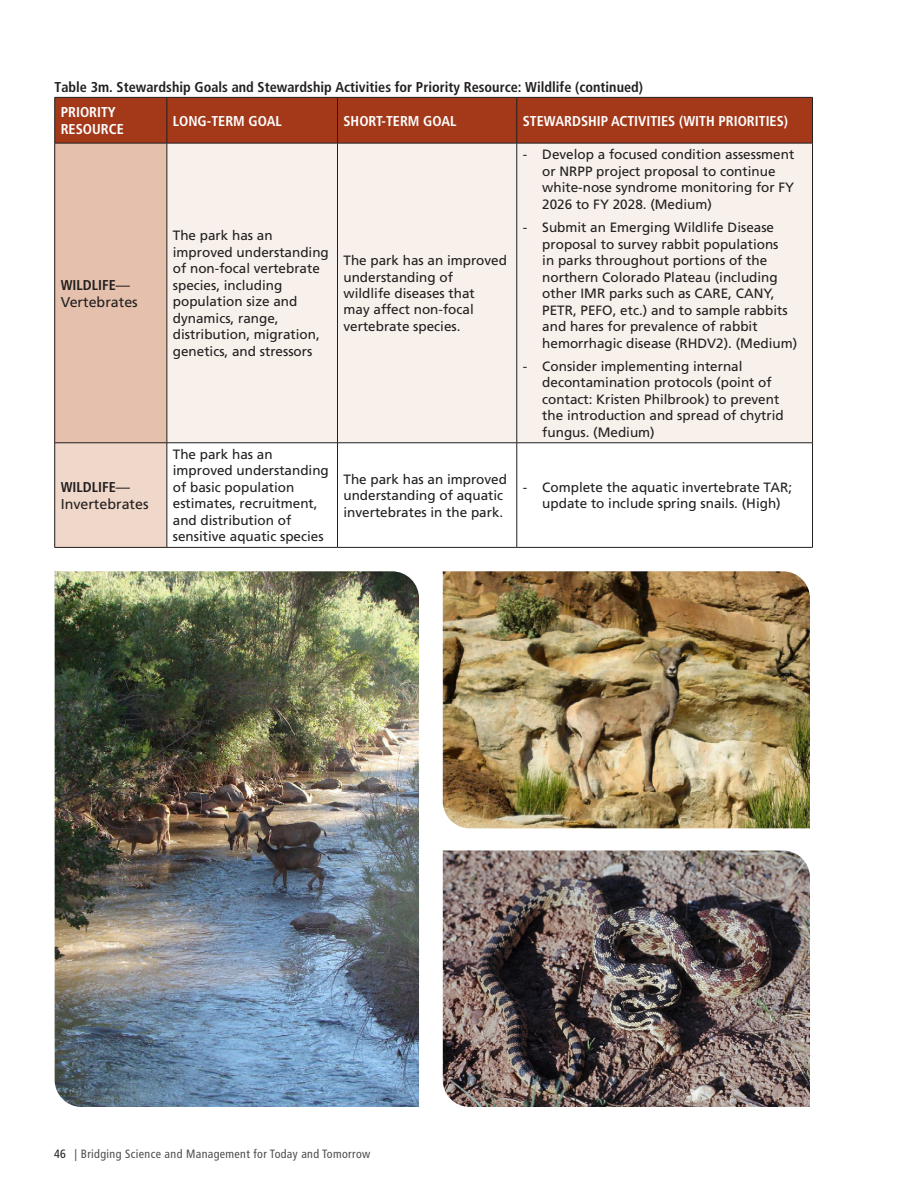
<style>
.page{position:relative;width:918px;height:1188px;background:#fff}
.page>*{position:absolute;margin:0;border:0;box-sizing:border-box;transform-origin:0 0}
.t1{font:700 condensed 14.25px "Frutiger LT Std";color:#231f20}
.t2{font:700 condensed 14.25px/17.2px "Frutiger LT Std";color:#fff}
.t3{font:14.25px/17.2px "Frutiger LT Std";color:#231f20}
.t4{font:13.5px/16.5px "Frutiger LT Std";color:#231f20}
.t5{font:condensed 12px "Frutiger LT Std";letter-spacing:.03em;color:#4b4c4d}
.s1{font-weight:700;font-stretch:condensed}
.s2{color:#231f20}
</style>
<div class="page">
<div style="left:55px;top:98px;width:757px;height:45px;background:#a4391a"></div>
<div style="left:55px;top:143px;width:112px;height:300px;background:#e5c1ad"></div>
<div style="left:168px;top:144px;width:644px;height:299px;background:#f7f0eb"></div>
<div style="left:55px;top:443px;width:112px;height:104px;background:#efd7c9"></div>
<hr style="left:55px;top:97px;width:112px;height:1px;background:#231f20">
<hr style="left:54px;top:98px;width:1px;height:45px;background:#231f20">
<hr style="left:167px;top:97px;width:171px;height:1px;background:#231f20">
<hr style="left:167px;top:98px;width:1px;height:45px;background:#231f20">
<hr style="left:338px;top:97px;width:179px;height:1px;background:#231f20">
<hr style="left:337px;top:98px;width:1px;height:45px;background:#231f20">
<hr style="left:517px;top:97px;width:296px;height:1px;background:#231f20">
<hr style="left:517px;top:98px;width:1px;height:45px;background:#231f20">
<hr style="left:812px;top:98px;width:1px;height:45px;background:#231f20">
<hr style="left:55px;top:143px;width:112px;height:1px;background:#231f20">
<hr style="left:167px;top:143px;width:171px;height:1px;background:#231f20">
<hr style="left:338px;top:143px;width:179px;height:1px;background:#231f20">
<hr style="left:337px;top:143px;width:1px;height:300px;background:#231f20">
<hr style="left:517px;top:143px;width:296px;height:1px;background:#231f20">
<hr style="left:517px;top:143px;width:1px;height:300px;background:#231f20">
<hr style="left:812px;top:143px;width:1px;height:300px;background:#231f20">
<hr style="left:54px;top:443px;width:1px;height:104px;background:#231f20">
<hr style="left:167px;top:443px;width:171px;height:1px;background:#231f20">
<hr style="left:167px;top:443px;width:1px;height:104px;background:#231f20">
<hr style="left:338px;top:443px;width:179px;height:1px;background:#231f20">
<hr style="left:337px;top:443px;width:1px;height:104px;background:#231f20">
<hr style="left:517px;top:443px;width:296px;height:1px;background:#231f20">
<hr style="left:517px;top:443px;width:1px;height:104px;background:#231f20">
<hr style="left:812px;top:443px;width:1px;height:104px;background:#231f20">
<hr style="left:55px;top:547px;width:112px;height:1px;background:#231f20">
<hr style="left:167px;top:547px;width:171px;height:1px;background:#231f20">
<hr style="left:338px;top:547px;width:179px;height:1px;background:#231f20">
<hr style="left:517px;top:547px;width:296px;height:1px;background:#231f20">
<hr style="left:54px;top:143px;width:1px;height:300px;background:#231f20">
<hr style="left:167px;top:143px;width:1px;height:300px;background:#231f20">
<hr style="left:55px;top:443px;width:112px;height:1px;background:#231f20">
<img style="left:55px;top:571px;width:364px;height:536px">
<img style="left:443px;top:571px;width:367px;height:257px">
<img style="left:443px;top:850px;width:367px;height:257px">
<p class="t1" style="left:55px;top:78px;width:590px">Table 3m. Stewardship Goals and Stewardship Activities for Priority Resource: Wildlife (continued)</p>
<p class="t2" style="left:61px;top:103px;width:65px">PRIORITY<br>RESOURCE</p>
<p class="t2" style="left:173px;top:112px;width:110px">LONG-TERM GOAL</p>
<p class="t2" style="left:344px;top:112px;width:114px">SHORT-TERM GOAL</p>
<p class="t2" style="left:523px;top:112px;width:267px">STEWARDSHIP ACTIVITIES (WITH PRIORITIES)</p>
<p class="t3" style="left:61px;top:276px;width:79px"><span class="s1">WILDLIFE</span>—<br>Vertebrates</p>
<p class="t3" style="left:61px;top:478px;width:89px"><span class="s1">WILDLIFE</span>—<br>Invertebrates</p>
<p class="t4" style="left:173px;top:227px;width:158px">The park has an improved understanding of non-focal vertebrate species, including population size and dynamics, range, distribution, migration, genetics, and stressors</p>
<p class="t4" style="left:173px;top:446px;width:158px">The park has an improved understanding of basic population estimates, recruitment, and distribution of sensitive aquatic species</p>
<p class="t4" style="left:344px;top:252px;width:165px">The park has an improved understanding of<br>wildlife diseases that<br>may affect non-focal vertebrate species.</p>
<p class="t4" style="left:542px;top:146px;width:254px;text-indent:-20px">- Develop a focused condition assessment or NRPP project proposal to continue white-nose syndrome monitoring for FY 2026 to FY 2028. (Medium)</p>
<p class="t4" style="left:542px;top:219px;width:257px;text-indent:-20px">- Submit an Emerging Wildlife Disease proposal to survey rabbit populations<br>in parks throughout portions of the northern Colorado Plateau (including other IMR parks such as CARE, CANY, PETR, PEFO, etc.) and to sample rabbits and hares for prevalence of rabbit hemorrhagic disease (RHDV2). (Medium)</p>
<p class="t4" style="left:542px;top:358px;width:243px;text-indent:-20px">- Consider implementing internal decontamination protocols (point of contact: Kristen Philbrook) to prevent the introduction and spread of chytrid fungus. (Medium)</p>
<p class="t4" style="left:344px;top:471px;width:165px">The park has an improved understanding of aquatic invertebrates in the park.</p>
<p class="t4" style="left:542px;top:479px;width:251px;text-indent:-20px">- Complete the aquatic invertebrate TAR; update to include spring snails. (High)</p>
<p class="t5" style="left:54px;top:1147px;width:318px"><span class="s2">46</span> | Bridging Science and Management for Today and Tomorrow</p>
</div>
